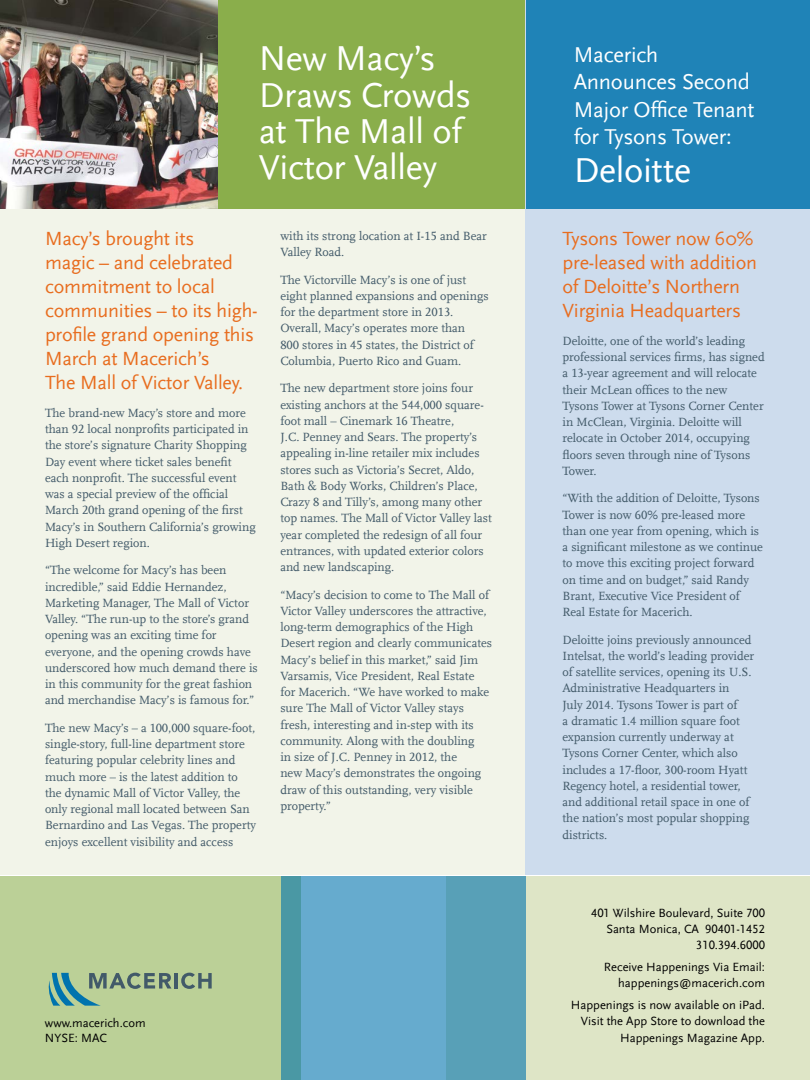
<style>
.page{position:relative;width:810px;height:1080px;background:#fff}
.page>*{position:absolute;margin:0;border:0;box-sizing:border-box;transform-origin:0 0}
.t1{font:36.25px/36.2px "Scala Sans LF";letter-spacing:-.01em;color:#fff}
.t2{font:22.5px/27.5px "Scala Sans LF";letter-spacing:-.01em;color:#fff}
.t3{font:20px/24px "Scala Sans";letter-spacing:-.01em;color:#e86d1f}
.t4{font:12.5px/16.2px "Scala LF";color:#425a69}
.t5{font:12.5px/16.2px "Scala Sans LF";color:#000;text-align:right}
</style>
<div class="page">
<div style="left:0;top:0;width:525px;height:875px;background:#f2f4e9"></div>
<div style="left:526px;top:0;width:284px;height:875px;background:#cddced"></div>
<div style="left:446px;top:876px;width:364px;height:204px;background:#dee5c6"></div>
<div style="left:0;top:876px;width:301px;height:204px;background:#bbd097"></div>
<svg style="left:281px;top:876px;width:245px;height:204px;background:#5fa5c3"></svg>
<hr style="left:174px;top:973px;width:4px;height:16px;background:#425a69">
<svg style="left:181px;top:973px;width:31px;height:16px"></svg>
<svg style="left:49px;top:973px;width:122px;height:33px"></svg>
<div style="left:0;top:0;width:525px;height:209px;background:#8aae4b"></div>
<div style="left:526px;top:0;width:284px;height:209px;background:#1f83b7"></div>
<img style="left:0;top:0;width:218px;height:209px">
<h1 class="t1" style="left:259px;top:41px;width:214px">New Macy’s<br>Draws Crowds at The Mall of<br>Victor Valley</h1>
<h2 class="t2" style="left:574px;top:41px;width:182px">Macerich<br>Announces Second<br>Major Office Tenant for Tysons Tower:</h2>
<h1 class="t1" style="left:574px;top:153px;width:119px">Deloitte</h1>
<h3 class="t3" style="left:45px;top:227px;width:214px">Macy’s brought its<br>magic – and celebrated commitment to local communities – to its high&shy;profile grand opening this<br>March at Macerich’s<br>The Mall of Victor Valley.</h3>
<p class="t4" style="left:45px;top:405px;width:212px">The brand-new Macy’s store and more than 92 local nonprofits participated in the store’s signature Charity Shopping Day event where ticket sales benefit each nonprofit. The successful event was a special preview of the official March 20th grand opening of the first Macy’s in Southern California’s growing High Desert region.</p>
<p class="t4" style="left:45px;top:562px;width:214px">“The welcome for Macy’s has been incredible,” said Eddie Hernandez, Marketing Manager, The Mall of Victor Valley. “The run-up to the store’s grand opening was an exciting time for everyone, and the opening crowds have underscored how much demand there is in this community for the great fashion and merchandise Macy’s is famous for.”</p>
<p class="t4" style="left:45px;top:720px;width:213px">The new Macy’s – a 100,000 square-foot, single-story, full-line department store featuring popular celebrity lines and much more – is the latest addition to the dynamic Mall of Victor Valley, the only regional mall located between San Bernardino and Las Vegas. The property enjoys excellent visibility and access</p>
<p class="t4" style="left:280px;top:228px;width:208px">with its strong location at I-15 and Bear<br>Valley Road.</p>
<p class="t4" style="left:280px;top:272px;width:210px">The Victorville Macy’s is one of just eight planned expansions and openings for the department store in 2013.<br>Overall, Macy’s operates more than<br>800 stores in 45 states, the District of Columbia, Puerto Rico and Guam.</p>
<p class="t4" style="left:280px;top:380px;width:213px">The new department store joins four existing anchors at the 544,000 square&shy;foot mall – Cinemark 16 Theatre,<br>J.C. Penney and Sears. The property’s appealing in-line retailer mix includes stores such as Victoria’s Secret, Aldo, Bath &amp; Body Works, Children’s Place, Crazy 8 and Tilly’s, among many other top names. The Mall of Victor Valley last year completed the redesign of all four entrances, with updated exterior colors and new landscaping.</p>
<p class="t4" style="left:280px;top:587px;width:213px">“Macy’s decision to come to The Mall of Victor Valley underscores the attractive, long-term demographics of the High Desert region and clearly communicates Macy’s belief in this market,” said Jim Varsamis, Vice President, Real Estate for Macerich. “We have worked to make sure The Mall of Victor Valley stays fresh, interesting and in-step with its community. Along with the doubling<br>in size of J.C. Penney in 2012, the<br>new Macy’s demonstrates the ongoing draw of this outstanding, very visible property.”</p>
<p class="t5" style="left:45px;top:1015px;width:102px;line-height:15px;text-align:left">www.macerich.com<br>NYSE: MAC</p>
<h3 class="t3" style="left:562px;top:227px;width:196px">Tysons Tower now 60% pre-leased with addition of Deloitte’s Northern<br>Virginia Headquarters</h3>
<p class="t4" style="left:562px;top:333px;width:204px">Deloitte, one of the world’s leading professional services firms, has signed a 13-year agreement and will relocate their McLean offices to the new Tysons Tower at Tysons Corner Center in McClean, Virginia. Deloitte will relocate in October 2014, occupying floors seven through nine of Tysons Tower.</p>
<p class="t4" style="left:562px;top:490px;width:202px">“With the addition of Deloitte, Tysons Tower is now 60% pre-leased more than one year from opening, which is a significant milestone as we continue to move this exciting project forward on time and on budget,” said Randy Brant, Executive Vice President of Real Estate for Macerich.</p>
<p class="t4" style="left:562px;top:632px;width:193px">Deloitte joins previously announced Intelsat, the world’s leading provider of satellite services, opening its U.S.<br>Administrative Headquarters in<br>July 2014. Tysons Tower is part of<br>a dramatic 1.4 million square foot expansion currently underway at Tysons Corner Center, which also includes a 17-floor, 300-room Hyatt Regency hotel, a residential tower, and additional retail space in one of the nation’s most popular shopping districts.</p>
<p class="t5" style="left:591px;top:905px;width:175px">401 Wilshire Boulevard, Suite 700<br>Santa Monica, CA 90401-1452<br>310.394.6000</p>
<p class="t5" style="left:604px;top:959px;width:162px">Receive Happenings Via Email: happenings@macerich.com</p>
<p class="t5" style="left:571px;top:997px;width:196px">Happenings is now available on iPad.<br>Visit the App Store to download the<br>Happenings Magazine App.</p>
</div>
